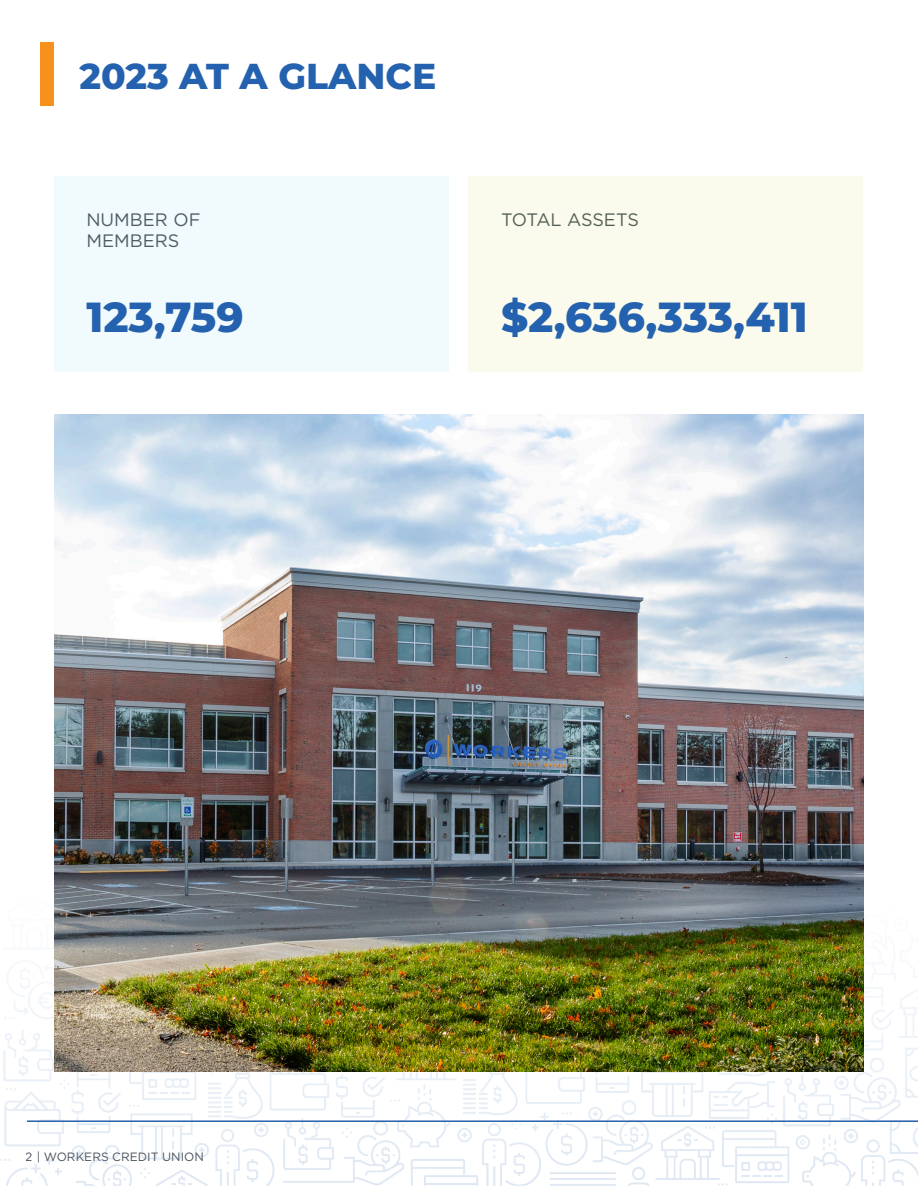
<style>
.page{position:relative;width:918px;height:1188px;background:#fff}
.page>*{position:absolute;margin:0;border:0;box-sizing:border-box;transform-origin:0 0}
.t1{font:100 42px "Montserrat";color:#2461ae}
.t2{font:100 36px "Montserrat";color:#2461ae}
.t3{font:18px "Gotham";color:#485159}
.t4{font:12px "Gotham";color:#485159}
</style>
<div class="page">
<img style="left:1px;top:977px;width:917px;height:209px">
<div style="left:40px;top:42px;width:14px;height:64px;background:#f6911e"></div>
<hr style="left:27px;top:1120px;width:891px;height:2px;background:#2461ae">
<img style="left:54px;top:415px;width:810px;height:656px">
<div style="left:54px;top:176px;width:394px;height:195px;background:#f1fafc"></div>
<div style="left:468px;top:176px;width:394px;height:195px;background:#fafbec"></div>
<p class="t2" style="left:80px;top:52px;width:358px">2023 AT A GLANCE</p>
<p class="t3" style="left:86px;top:208px;width:116px">NUMBER OF</p>
<p class="t3" style="left:86px;top:229px;width:94px">MEMBERS</p>
<p class="t3" style="left:501px;top:208px;width:139px">TOTAL ASSETS</p>
<p class="t1" style="left:86px;top:289px;width:159px">123,759</p>
<p class="t1" style="left:501px;top:289px;width:308px">$2,636,333,411</p>
<p class="t4" style="left:26px;top:1149px;width:179px">2 | WORKERS CREDIT UNION</p>
</div>
